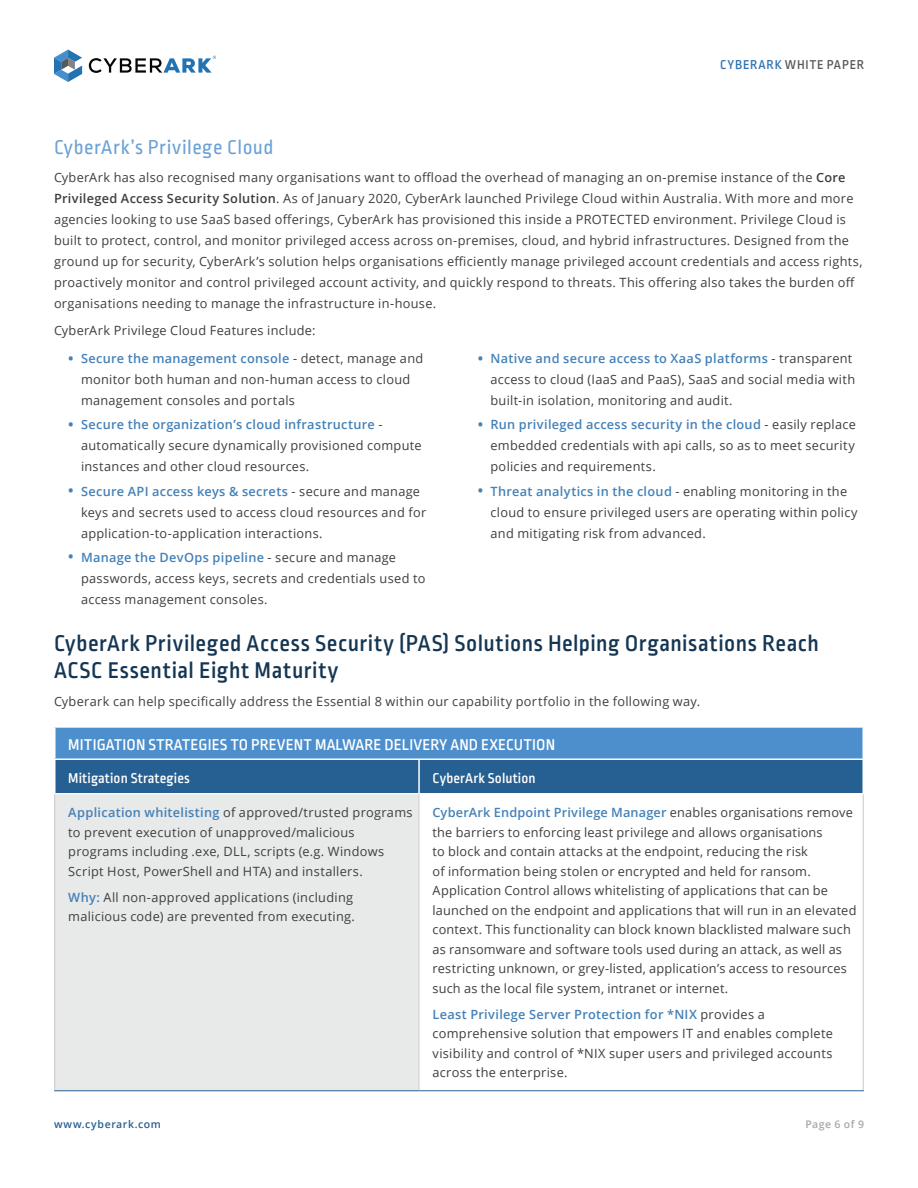
<style>
.page{position:relative;width:918px;height:1188px;background:#fff}
.page>*{position:absolute;margin:0;border:0;box-sizing:border-box;transform-origin:0 0}
.H1_-_body{font:500 24px/27px "Ropa Sans Pro";letter-spacing:.025em;color:#153653}
.H2_-_body{font:21px "Ropa Sans Pro";letter-spacing:.02em;color:#6ba2d6}
.table_head_text{font:500 16.5px "Ropa Sans Pro";letter-spacing:.01em;color:#fff}
.table_bold_text_blue{font:500 15px "Ropa Sans Pro";letter-spacing:.01em;color:#fff}
.t1{font:500 13.5px "Ropa Sans Pro";letter-spacing:.06em;color:#58595b}
.Body{font:12.75px/21px "Open Sans";letter-spacing:.02em;color:#3e3e3f}
.t2{font:600 10.5px "Open Sans";letter-spacing:.055em;color:#265f91}
.t3{font:600 10.5px "Open Sans";letter-spacing:.045em;color:#a6a8ab}
.s1{color:#2f73b0}
.s2{font-weight:600}
.s3{font-size:18px;color:#4481b8}
.s4{font-weight:600;color:#4481b8}
</style>
<div class="page">
<svg style="left:54px;top:50px;width:28px;height:32px"></svg>
<svg style="left:89px;top:56px;width:127px;height:17px"></svg>
<div style="left:55px;top:727px;width:808px;height:32px;background:#4d8fcc"></div>
<div style="left:56px;top:760px;width:806px;height:33px;background:#265f91"></div>
<div style="left:55px;top:794px;width:364px;height:297px;background:#e8e9e9"></div>
<hr style="left:863px;top:794px;width:1px;height:297px;background:#cdcdce">
<hr style="left:419px;top:1091px;width:445px;height:1px;background:#265f91">
<hr style="left:418px;top:760px;width:2px;height:33px;background:#fff">
<hr style="left:54px;top:726px;width:365px;height:2px;background:#fff">
<hr style="left:54px;top:728px;width:2px;height:30px;background:#fff">
<hr style="left:419px;top:726px;width:445px;height:2px;background:#fff">
<hr style="left:862px;top:728px;width:2px;height:30px;background:#fff">
<hr style="left:54px;top:758px;width:365px;height:2px;background:#fff">
<hr style="left:419px;top:758px;width:445px;height:2px;background:#fff">
<hr style="left:54px;top:794px;width:1px;height:297px;background:#cdcdce">
<hr style="left:419px;top:794px;width:1px;height:297px;background:#cdcdce">
<hr style="left:54px;top:1091px;width:365px;height:1px;background:#265f91">
<p class="t1" style="left:720px;top:58px;width:145px"><span class="s1">CYBERARK</span> WHITE PAPER</p>
<p class="H2_-_body" style="left:54px;top:136px;width:221px">CyberArk’s Privilege Cloud</p>
<p class="Body" style="left:54px;top:166px;width:810px">CyberArk has also recognised many organisations want to offload the overhead of managing an on-premise instance of the <span class="s2">Core Privileged Access Security Solution</span>. As of January 2020, CyberArk launched Privilege Cloud within Australia. With more and more agencies looking to use SaaS based offerings, CyberArk has provisioned this inside a PROTECTED environment. Privilege Cloud is built to protect, control, and monitor privileged access across on-premises, cloud, and hybrid infrastructures. Designed from the ground up for security, CyberArk’s solution helps organisations efficiently manage privileged account credentials and access rights, proactively monitor and control privileged account activity, and quickly respond to threats. This offering also takes the burden off organisations needing to manage the infrastructure in-house.</p>
<p class="Body" style="left:54px;top:320px;width:263px">CyberArk Privilege Cloud Features include:</p>
<p class="Body" style="left:81px;top:348px;width:344px;text-indent:-14px"><span class="s3">•</span> <span class="s4">Secure the management console</span> - detect, manage and monitor both human and non-human access to cloud management consoles and portals</p>
<p class="Body" style="left:81px;top:414px;width:342px;text-indent:-14px"><span class="s3">•</span> <span class="s4">Secure the organization’s cloud infrastructure</span> - automatically secure dynamically provisioned compute instances and other cloud resources.</p>
<p class="Body" style="left:81px;top:480px;width:347px;text-indent:-14px"><span class="s3">•</span> <span class="s4">Secure API access keys &amp; secrets</span> - secure and manage keys and secrets used to access cloud resources and for application-to-application interactions.</p>
<p class="Body" style="left:81px;top:546px;width:346px;text-indent:-14px"><span class="s3">•</span> <span class="s4">Manage the DevOps pipeline</span> - secure and manage passwords, access keys, secrets and credentials used to access management consoles.</p>
<p class="Body" style="left:490px;top:348px;width:366px;text-indent:-14px"><span class="s3">•</span> <span class="s4">Native and secure access to XaaS platforms</span> - transparent access to cloud (IaaS and PaaS), SaaS and social media with built-in isolation, monitoring and audit.</p>
<p class="Body" style="left:490px;top:414px;width:367px;text-align:justify;text-indent:-14px"><span class="s3">•</span> <span class="s4">Run privileged access security in the cloud</span> - easily replace embedded credentials with api calls, so as to meet security policies and requirements.</p>
<p class="Body" style="left:490px;top:480px;width:369px;text-indent:-14px"><span class="s3">•</span> <span class="s4">Threat analytics in the cloud</span> - enabling monitoring in the cloud to ensure privileged users are operating within policy and mitigating risk from advanced.</p>
<p class="H1_-_body" style="left:54px;top:631px;width:766px">CyberArk Privileged Access Security (PAS) Solutions Helping Organisations Reach<br>ACSC Essential Eight Maturity</p>
<p class="Body" style="left:54px;top:690px;width:648px">Cyberark can help specifically address the Essential 8 within our capability portfolio in the following way.</p>
<p class="table_head_text" style="left:68px;top:735px;width:488px">MITIGATION STRATEGIES TO PREVENT MALWARE DELIVERY AND EXECUTION</p>
<p class="table_bold_text_blue" style="left:68px;top:769px;width:123px">Mitigation Strategies</p>
<p class="table_bold_text_blue" style="left:433px;top:769px;width:105px">CyberArk Solution</p>
<p class="Body" style="left:68px;top:802px;width:346px;line-height:19.5px"><span class="s4">Application whitelisting</span> of approved/trusted programs to prevent execution of unapproved/malicious programs including .exe, DLL, scripts (e.g. Windows Script Host, PowerShell and HTA) and installers.</p>
<p class="Body" style="left:68px;top:887px;width:288px;line-height:19.5px"><span class="s4">Why:</span> All non-approved applications (including malicious code) are prevented from executing.</p>
<p class="Body" style="left:433px;top:802px;width:425px;line-height:19.5px"><span class="s4">CyberArk Endpoint Privilege Manager</span> enables organisations remove the barriers to enforcing least privilege and allows organisations<br>to block and contain attacks at the endpoint, reducing the risk<br>of information being stolen or encrypted and held for ransom.<br>Application Control allows whitelisting of applications that can be launched on the endpoint and applications that will run in an elevated context. This functionality can block known blacklisted malware such as ransomware and software tools used during an attack, as well as restricting unknown, or grey-listed, application’s access to resources such as the local file system, intranet or internet.</p>
<p class="Body" style="left:433px;top:1004px;width:402px;line-height:19.5px"><span class="s4">Least Privilege Server Protection for *NIX</span> provides a comprehensive solution that empowers IT and enables complete visibility and control of *NIX super users and privileged accounts across the enterprise.</p>
<p class="t2" style="left:54px;top:1117px;width:108px">www.cyberark.com</p>
<p class="t3" style="left:805px;top:1117px;width:60px">Page 6 of 9</p>
</div>
